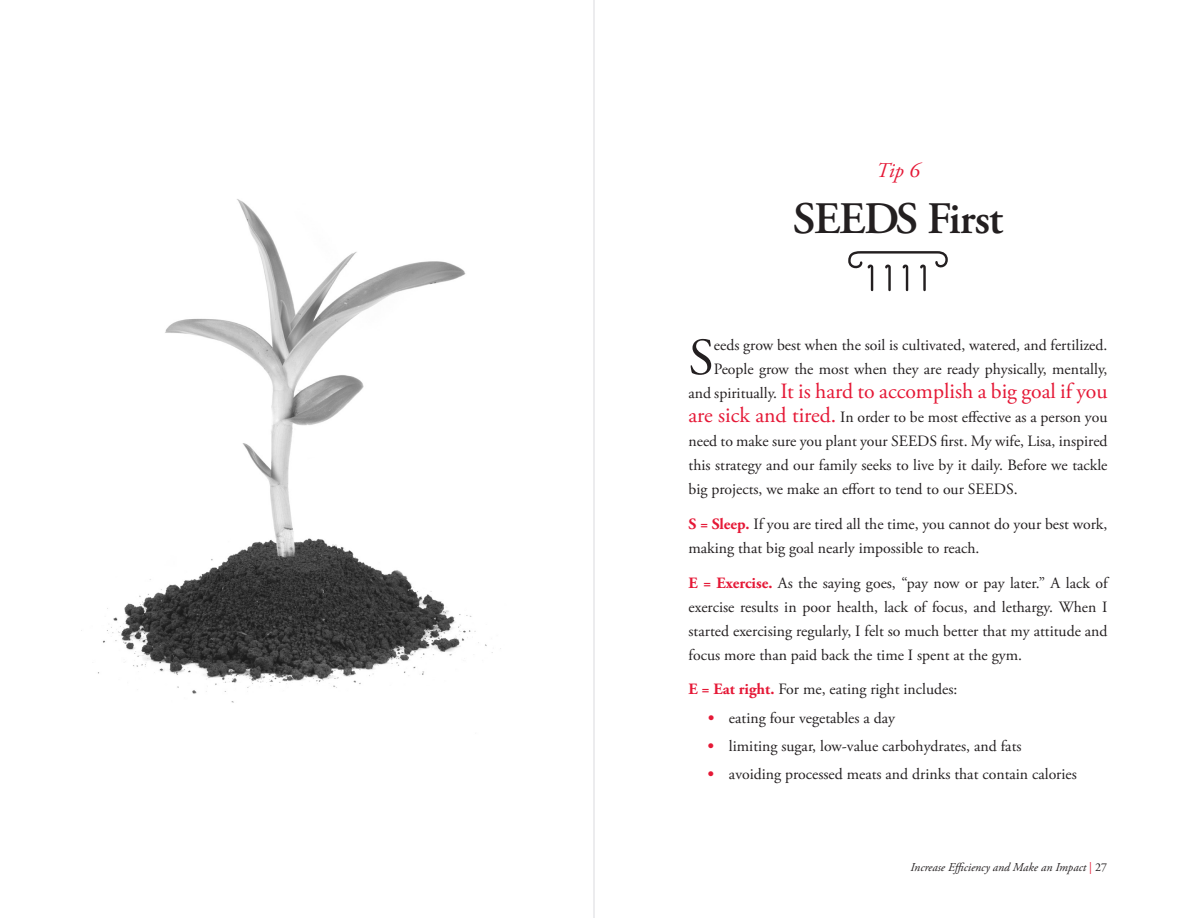
<style>
.page{position:relative;width:1188px;height:918px;background:#fff}
.page>*{position:absolute;margin:0;border:0;box-sizing:border-box;transform-origin:0 0}
.body-first{font:51.9px "Adobe Garamond Pro";color:#231f20}
.Tip{font:600 45px "Adobe Garamond Pro";letter-spacing:-.025em;color:#231f20}
.body-first-2{font:21.75px "Adobe Garamond Pro";color:#e51836}
.tip{font:italic 21px "Adobe Garamond Pro";color:#e51836}
.body-first-3{font:15.75px/24px "Adobe Garamond Pro";color:#231f20}
.body-reg{font:15.75px/24px "Adobe Garamond Pro";color:#231f20}
.bullet_2{font:15.75px "Adobe Garamond Pro";color:#231f20}
.body_B4_bullet{font:15.75px "Adobe Garamond Pro";color:#231f20}
.body-sm{font:italic 12px "Adobe Garamond Pro";color:#231f20}
.s1{font-size:15.75px;color:#231f20}
.s2{font-size:21.75px;color:#e51836}
.s3{font-weight:700;color:#e51836}
.s4{font-style:normal;color:#e51836}
.s5{font-style:normal}
</style>
<div class="page">
<hr style="left:593px;top:0;width:2px;height:918px;background:#e6e7e9">
<img style="left:81px;top:199px;width:420px;height:504px">
<svg style="left:848px;top:251px;width:100px;height:41px"></svg>
<p class="tip" style="left:876px;top:158px;width:45px">Tip 6</p>
<p class="Tip" style="left:793px;top:193px;width:212px">SEEDS First</p>
<p class="body-first" style="left:688px;top:326px;width:27px">S</p>
<p class="body-first-3" style="left:714px;top:334px;width:395px">eeds grow best when the soil is cultivated, watered, and fertilized.<br>People grow the most when they are ready physically, mentally,</p>
<p class="body-first-2" style="left:688px;top:378px;width:421px"><span class="s1">and spiritually.</span> It is hard to accomplish a big goal if you</p>
<p class="body-first-3" style="left:688px;top:406px;width:421px;text-align:justify"><span class="s2">are sick and tired.</span> In order to be most effective as a person you need to make sure you plant your SEEDS first. My wife, Lisa, inspired this strategy and our family seeks to live by it daily. Before we tackle big projects, we make an effort to tend to our SEEDS.</p>
<p class="body-reg" style="left:688px;top:512px;width:420px"><span class="s3">S = Sleep.</span> If you are tired all the time, you cannot do your best work, making that big goal nearly impossible to reach.</p>
<p class="body-reg" style="left:688px;top:571px;width:421px;text-align:justify"><span class="s3">E = Exercise.</span> As the saying goes, “pay now or pay later.” A lack of exercise results in poor health, lack of focus, and lethargy. When I started exercising regularly, I felt so much better that my attitude and focus more than paid back the time I spent at the gym.</p>
<p class="body_B4_bullet" style="left:688px;top:680px;width:270px"><span class="s3">E = Eat right.</span> For me, eating right includes:</p>
<p class="bullet_2" style="left:708px;top:708px;width:189px"><span class="s3">•</span> eating four vegetables a day</p>
<p class="bullet_2" style="left:708px;top:737px;width:315px"><span class="s3">•</span> limiting sugar, low-value carbohydrates, and fats</p>
<p class="bullet_2" style="left:708px;top:765px;width:370px"><span class="s3">•</span> avoiding processed meats and drinks that contain calories</p>
<p class="body-sm" style="left:911px;top:860px;width:198px">Increase Efficiency and Make an Impact <span class="s4">|</span> <span class="s5">27</span></p>
</div>
